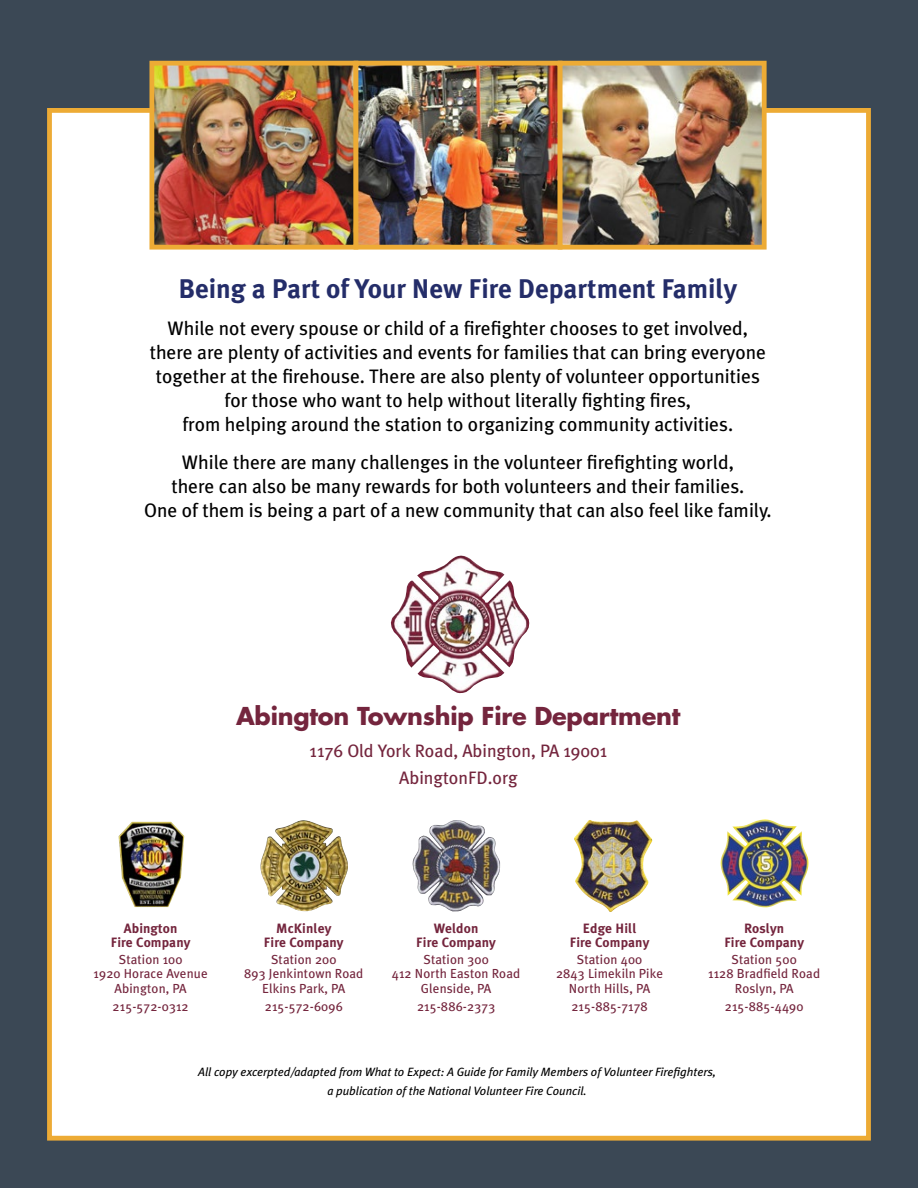
<style>
.page{position:relative;width:918px;height:1188px;background:#3b4855}
.page>*{position:absolute;margin:0;border:0;box-sizing:border-box;transform-origin:0 0}
.t1{font:700 27px "Meta Plus";color:#242d69}
.t2{font:700 24px "Futura";letter-spacing:-.01em;color:#74253d}
.t3{font:19.5px/24px "Meta Plus";color:#000;text-align:center}
.t4{font:18px/27px "Meta Plus";color:#74253d;text-align:center}
.t5{font:700 13.5px/14.2px "Meta Plus";letter-spacing:.01em;color:#74253d;text-align:center}
.t6{font:13.2px/14.5px "Meta Plus";letter-spacing:.01em;color:#74253d;text-align:center}
.t7{font:italic 12px/19.5px "Meta Plus";color:#000;text-align:center}
</style>
<div class="page">
<div style="left:47px;top:108px;width:824px;height:1033px;background:#fff;border:5px solid #edab35"></div>
<img style="left:391px;top:555px;width:138px;height:138px">
<img style="left:119px;top:822px;width:65px;height:85px">
<img style="left:574px;top:820px;width:78px;height:92px">
<img style="left:261px;top:820px;width:87px;height:91px">
<img style="left:721px;top:820px;width:87px;height:87px">
<img style="left:413px;top:820px;width:87px;height:91px">
<img style="left:155px;top:67px;width:197px;height:177px">
<div style="left:149px;top:61px;width:209px;height:189px;border:5px solid #edab35"></div>
<img style="left:360px;top:67px;width:196px;height:177px">
<div style="left:354px;top:61px;width:208px;height:189px;border:5px solid #edab35"></div>
<img style="left:564px;top:67px;width:197px;height:177px">
<div style="left:558px;top:61px;width:209px;height:189px;border:5px solid #edab35"></div>
<h1 class="t1" style="left:179px;top:273px;width:560px">Being a Part of Your New Fire Department Family</h1>
<p class="t3" style="left:150px;top:316px;width:618px">While not every spouse or child of a firefighter chooses to get involved, there are plenty of activities and events for families that can bring everyone together at the firehouse. There are also plenty of volunteer opportunities for those who want to help without literally fighting fires,<br>from helping around the station to organizing community activities.</p>
<p class="t3" style="left:144px;top:450px;width:629px">While there are many challenges in the volunteer firefighting world,<br>there can also be many rewards for both volunteers and their families.<br>One of them is being a part of a new community that can also feel like family.</p>
<p class="t2" style="left:236px;top:699px;width:446px">Abington Township Fire Department</p>
<p class="t4" style="left:310px;top:737px;width:299px">1176 Old York Road, Abington, PA 19001<br>AbingtonFD.org</p>
<p class="t5" style="left:111px;top:921px;width:81px">Abington<br>Fire Company</p>
<p class="t6" style="left:94px;top:952px;width:116px">Station 100<br>1920 Horace Avenue<br>Abington, PA</p>
<p class="t6" style="left:113px;top:999px;width:78px">215-572-0312</p>
<p class="t5" style="left:264px;top:921px;width:81px">McKinley<br>Fire Company</p>
<p class="t6" style="left:244px;top:952px;width:121px">Station 200<br>893 Jenkintown Road<br>Elkins Park, PA</p>
<p class="t6" style="left:265px;top:999px;width:80px">215-572-6096</p>
<p class="t5" style="left:416px;top:921px;width:81px">Weldon<br>Fire Company</p>
<p class="t6" style="left:392px;top:952px;width:130px">Station 300<br>412 North Easton Road<br>Glenside, PA</p>
<p class="t6" style="left:417px;top:999px;width:80px">215-886-2373</p>
<p class="t5" style="left:570px;top:921px;width:81px">Edge Hill<br>Fire Company</p>
<p class="t6" style="left:556px;top:952px;width:109px">Station 400<br>2843 Limekiln Pike<br>North Hills, PA</p>
<p class="t6" style="left:571px;top:999px;width:78px">215-885-7178</p>
<p class="t5" style="left:724px;top:921px;width:81px">Roslyn<br>Fire Company</p>
<p class="t6" style="left:708px;top:952px;width:114px">Station 500<br>1128 Bradfield Road<br>Roslyn, PA</p>
<p class="t6" style="left:725px;top:999px;width:80px">215-885-4490</p>
<p class="t7" style="left:198px;top:1062px;width:519px">All copy excerpted/adapted from What to Expect: A Guide for Family Members of Volunteer Firefighters, a publication of the National Volunteer Fire Council.</p>
</div>
